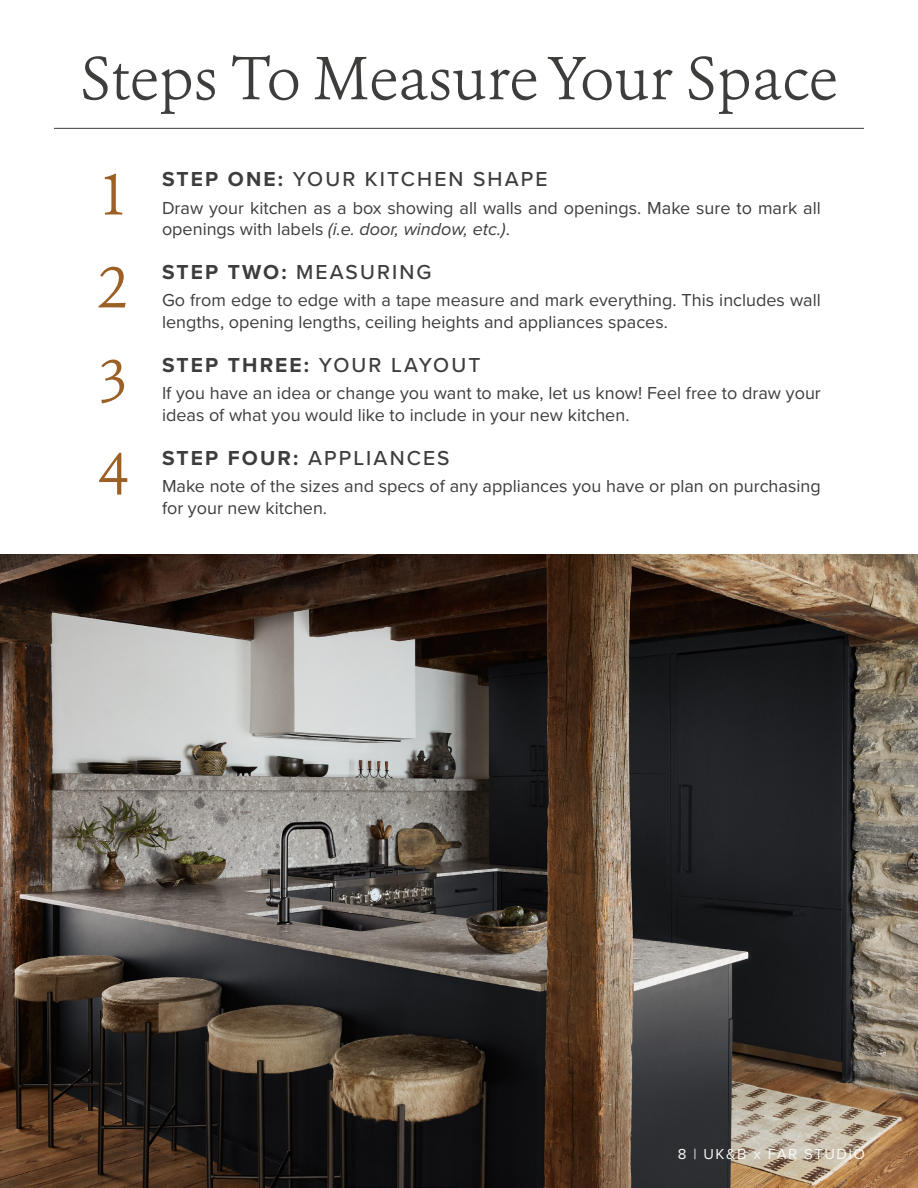
<style>
.page{position:relative;width:918px;height:1188px;background:#fff}
.page>*{position:absolute;margin:0;border:0;box-sizing:border-box;transform-origin:0 0}
.t1{font:300 60px "Erato";color:#3f3c3c}
.t2{font:300 60px "Erato";color:#9c5f26}
.t3{font:500 21px "Proxima Nova";letter-spacing:.1em;color:#3f3c3c}
.t4{font:700 21px "Proxima Nova";letter-spacing:.1em;color:#3f3c3c}
.t5{font:18px/21.6px "Proxima Nova";color:#3f3c3c}
.t6{font:15px "Proxima Nova";letter-spacing:.1em;color:#f9f9f6}
.s1{font-weight:700}
.s2{font-style:italic}
.s3{font-weight:500}
</style>
<div class="page">
<img style="left:0;top:554px;width:918px;height:634px">
<hr style="left:54px;top:128px;width:810px;height:1px;background:#3f3c3c">
<p class="t1" style="left:80px;top:39px;width:759px">Steps To Measure Your Space</p>
<p class="t2" style="left:97px;top:155px;width:33px">1</p>
<p class="t3" style="left:162px;top:163px;width:387px"><span class="s1">STEP ONE:</span> YOUR KITCHEN SHAPE</p>
<p class="t5" style="left:162px;top:196px;width:660px">Draw your kitchen as a box showing all walls and openings. Make sure to mark all openings with labels <span class="s2">(i.e. door, window, etc.)</span>.</p>
<p class="t2" style="left:97px;top:247px;width:33px">2</p>
<p class="t3" style="left:162px;top:256px;width:271px"><span class="s1">STEP TWO:</span> MEASURING</p>
<p class="t5" style="left:162px;top:289px;width:660px">Go from edge to edge with a tape measure and mark everything. This includes wall lengths, opening lengths, ceiling heights and appliances spaces.</p>
<p class="t2" style="left:97px;top:340px;width:33px">3</p>
<p class="t4" style="left:162px;top:349px;width:320px">STEP THREE: <span class="s3">YOUR LAYOUT</span></p>
<p class="t5" style="left:162px;top:382px;width:660px">If you have an idea or change you want to make, let us know! Feel free to draw your ideas of what you would like to include in your new kitchen.</p>
<p class="t2" style="left:97px;top:433px;width:33px">4</p>
<p class="t3" style="left:162px;top:442px;width:289px"><span class="s1">STEP FOUR:</span> APPLIANCES</p>
<p class="t5" style="left:162px;top:475px;width:660px">Make note of the sizes and specs of any appliances you have or plan on purchasing for your new kitchen.</p>
<p class="t6" style="left:678px;top:1143px;width:189px">8 | UK&amp;B x FAR STUDIO</p>
</div>
